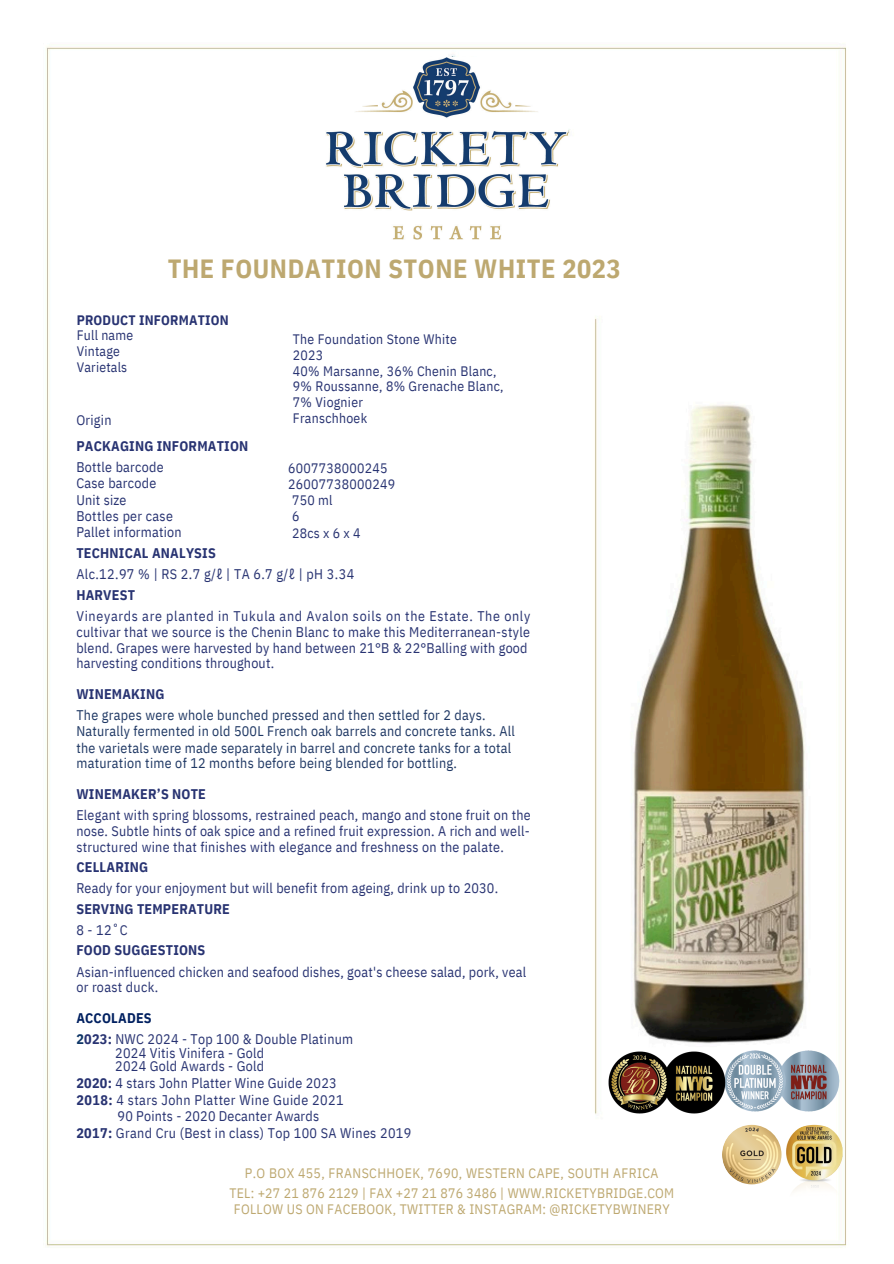
<style>
.page{position:relative;width:894px;height:1264px;background:#fff}
.page>*{position:absolute;margin:0;border:0;box-sizing:border-box;transform-origin:0 0}
.t1{font:700 26.25px "IBM Plex Sans Cond";letter-spacing:.02em;color:#bda870}
.t2{font:13.95px "IBM Plex Sans Cond";letter-spacing:.02em;color:#283372}
.t3{font:13.95px "IBM Plex Sans Cond";letter-spacing:.015em;color:#1f3864}
.t4{font:700 13.95px "IBM Plex Sans Cond";letter-spacing:.015em;color:#283372}
.t5{font:13.95px "IBM Plex Sans Cond";letter-spacing:.05em;color:#283372}
.t6{font:700 13.95px "IBM Plex Sans Cond";letter-spacing:.015em;color:#002060}
.t7{font:13.65px/15.8px "IBM Plex Sans Cond";letter-spacing:.02em;color:#283372}
.t8{font:13.65px/20.2px "IBM Plex Sans Cond";letter-spacing:.02em;color:#bda870;text-align:center}
.t9{font:13.65px "IBM Plex Sans Cond";letter-spacing:.245em;color:#283372}
.s1{font-weight:700}
.s2{font-weight:700;color:#0e3667}
</style>
<div class="page">
<img style="left:46px;top:46px;width:801px;height:1202px">
<img style="left:325px;top:57px;width:242px;height:183px">
<img style="left:727px;top:1049px;width:113px;height:64px">
<img style="left:607px;top:1049px;width:120px;height:66px">
<img style="left:772px;top:1124px;width:83px;height:83px;border-radius:50%">
<img style="left:721px;top:1124px;width:60px;height:60px;border-radius:50%">
<p class="t1" style="left:168px;top:251px;width:454px">THE FOUNDATION STONE WHITE 2023</p>
<p class="t7" style="left:77px;top:311px;width:153px"><span class="s1">PRODUCT INFORMATION<br></span>Full name<br>Vintage<br>Varietals</p>
<h1 class="t7" style="left:293px;top:331px;width:212px">The Foundation Stone White<br>2023<br>40% Marsanne, 36% Chenin Blanc,<br>9% Roussanne, 8% Grenache Blanc,<br>7% Viognier</h1>
<p class="t2" style="left:76px;top:411px;width:37px">Origin</p>
<h1 class="t7" style="left:293px;top:410px;width:76px">Franschhoek</h1>
<p class="t4" style="left:76px;top:437px;width:173px">PACKAGING INFORMATION</p>
<p class="t2" style="left:76px;top:458px;width:89px">Bottle barcode</p>
<p class="t2" style="left:76px;top:474px;width:81px">Case barcode</p>
<p class="t2" style="left:76px;top:491px;width:52px">Unit size</p>
<p class="t2" style="left:76px;top:506px;width:98px">Bottles per case</p>
<p class="t2" style="left:76px;top:522px;width:107px">Pallet information</p>
<p class="t4" style="left:76px;top:543px;width:141px">TECHNICAL ANALYSIS</p>
<p class="t2" style="left:76px;top:565px;width:279px">Alc.12.97 % | RS 2.7 g/ℓ | TA 6.7 g/ℓ | pH 3.34</p>
<p class="t4" style="left:76px;top:585px;width:60px">HARVEST</p>
<p class="t5" style="left:76px;top:606px;width:455px">Vineyards are planted in Tukula and Avalon soils on the Estate. The only</p>
<p class="t2" style="left:76px;top:622px;width:455px">cultivar that we source is the Chenin Blanc to make this Mediterranean-style</p>
<p class="t2" style="left:76px;top:638px;width:452px">blend. Grapes were harvested by hand between 21°B &amp; 22°Balling with good</p>
<p class="t2" style="left:76px;top:654px;width:199px">harvesting conditions throughout.</p>
<p class="t4" style="left:76px;top:684px;width:89px">WINEMAKING</p>
<p class="t3" style="left:76px;top:705px;width:411px">The grapes were whole bunched pressed and then settled for 2 days.</p>
<p class="t3" style="left:76px;top:721px;width:440px">Naturally fermented in old 500L French oak barrels and concrete tanks. All</p>
<p class="t3" style="left:76px;top:738px;width:436px">the varietals were made separately in barrel and concrete tanks for a total</p>
<p class="t3" style="left:76px;top:754px;width:382px">maturation time of 12 months before being blended for bottling.</p>
<p class="t4" style="left:76px;top:784px;width:131px">WINEMAKER’S NOTE</p>
<p class="t2" style="left:76px;top:806px;width:455px">Elegant with spring blossoms, restrained peach, mango and stone fruit on the</p>
<p class="t2" style="left:76px;top:821px;width:455px">nose. Subtle hints of oak spice and a refined fruit expression. A rich and well-</p>
<p class="t2" style="left:76px;top:837px;width:429px">structured wine that finishes with elegance and freshness on the palate.</p>
<p class="t4" style="left:76px;top:857px;width:73px">CELLARING</p>
<p class="t2" style="left:76px;top:879px;width:423px">Ready for your enjoyment but will benefit from ageing, drink up to 2030.</p>
<p class="t4" style="left:76px;top:899px;width:155px">SERVING TEMPERATURE</p>
<p class="t2" style="left:76px;top:920px;width:53px">8 - 12˚C</p>
<p class="t4" style="left:76px;top:941px;width:130px">FOOD SUGGESTIONS</p>
<p class="t2" style="left:76px;top:962px;width:451px">Asian-influenced chicken and seafood dishes, goat's cheese salad, pork, veal</p>
<p class="t2" style="left:76px;top:978px;width:83px">or roast duck.</p>
<p class="t6" style="left:76px;top:1008px;width:77px">ACCOLADES</p>
<p class="t2" style="left:76px;top:1029px;width:278px"><span class="s2">2</span><span class="s1">023:</span> NWC 2024 - Top 100 &amp; Double Platinum</p>
<p class="t2" style="left:115px;top:1043px;width:150px">2024 Vitis Vinifera - Gold</p>
<p class="t2" style="left:115px;top:1056px;width:150px">2024 Gold Awards - Gold</p>
<p class="t2" style="left:76px;top:1073px;width:262px"><span class="s1">2020:</span> 4 stars John Platter Wine Guide 2023</p>
<p class="t2" style="left:76px;top:1090px;width:269px"><span class="s1">2018:</span> 4 stars John Platter Wine Guide 2021</p>
<p class="t2" style="left:118px;top:1106px;width:203px">90 Points - 2020 Decanter Awards</p>
<p class="t2" style="left:76px;top:1123px;width:336px"><span class="s1">2017:</span> Grand Cru (Best in class) Top 100 SA Wines 2019</p>
<p class="t8" style="left:229px;top:1162px;width:446px">P.O BOX 455, FRANSCHHOEK, 7690, WESTERN CAPE, SOUTH AFRICA<br>TEL: +27 21 876 2129 | FAX +27 21 876 3486 | WWW.RICKETYBRIDGE.COM</p>
<p class="t8" style="left:234px;top:1198px;width:437px">FOLLOW US ON FACEBOOK, TWITTER &amp; INSTAGRAM: @RICKETYBWINERY</p>
<p class="t7" style="left:288px;top:460px;width:101px">6007738000245</p>
<p class="t7" style="left:288px;top:476px;width:108px">26007738000249</p>
<p class="t7" style="left:292px;top:492px;width:42px">750 ml</p>
<p class="t7" style="left:292px;top:508px;width:9px">6</p>
<h2 class="t9" style="left:292px;top:524px;width:70px">28csx6x4</h2>
</div>
